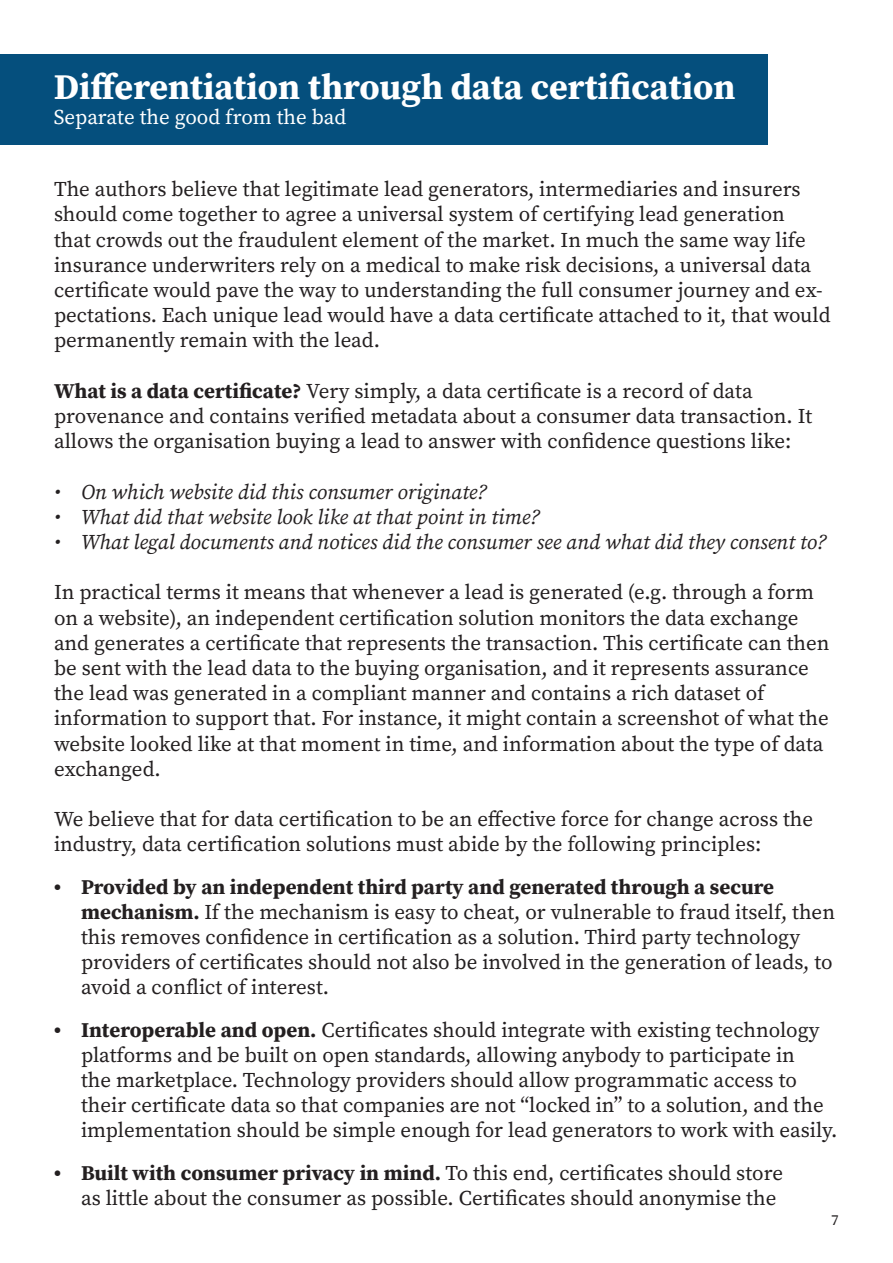
<style>
.page{position:relative;width:893px;height:1263px;background:#fff}
.page>*{position:absolute;margin:0;border:0;box-sizing:border-box;transform-origin:0 0}
.t1{font:36px "Source Serif Variable";letter-spacing:.02em;color:#fff}
.t2{font:21px/25.2px "Source Serif Variable";color:#231f20}
.t3{font:italic 21px "Source Serif Variable";color:#231f20}
.t4{font:21px "Source Serif Variable";color:#fff}
.t5{font:15px "Source Serif Variable";color:#231f20}
</style>
<div class="page">
<div style="left:0;top:54px;width:767px;height:91px;background:#054f7d"></div>
<h1 class="t1" style="left:54px;top:63px;width:683px">Differentiation through data certification</h1>
<p class="t4" style="left:54px;top:103px;width:294px">Separate the good from the bad</p>
<p class="t2" style="left:54px;top:176px;width:778px">The authors believe that legitimate lead generators, intermediaries and insurers should come together to agree a universal system of certifying lead generation<br>that crowds out the fraudulent element of the market. In much the same way life insurance underwriters rely on a medical to make risk decisions, a universal data certificate would pave the way to understanding the full consumer journey and ex&shy;pectations. Each unique lead would have a data certificate attached to it, that would permanently remain with the lead.</p>
<p class="t2" style="left:54px;top:378px;width:760px">What is a data certificate? Very simply, a data certificate is a record of data provenance and contains verified metadata about a consumer data transaction. It allows the organisation buying a lead to answer with confidence questions like:</p>
<p class="t3" style="left:54px;top:477px;width:434px">• On which website did this consumer originate?</p>
<p class="t3" style="left:54px;top:502px;width:487px">• What did that website look like at that point in time?</p>
<p class="t3" style="left:54px;top:528px;width:774px">• What legal documents and notices did the consumer see and what did they consent to?</p>
<p class="t2" style="left:54px;top:580px;width:777px">In practical terms it means that whenever a lead is generated (e.g. through a form on a website), an independent certification solution monitors the data exchange and generates a certificate that represents the transaction. This certificate can then be sent with the lead data to the buying organisation, and it represents assurance the lead was generated in a compliant manner and contains a rich dataset of information to support that. For instance, it might contain a screenshot of what the website looked like at that moment in time, and information about the type of data exchanged.</p>
<p class="t2" style="left:54px;top:806px;width:761px">We believe that for data certification to be an effective force for change across the industry, data certification solutions must abide by the following principles:</p>
<p class="t2" style="left:81px;top:874px;width:755px;text-indent:-27px">• Provided by an independent third party and generated through a secure mechanism. If the mechanism is easy to cheat, or vulnerable to fraud itself, then this removes confidence in certification as a solution. Third party technology providers of certificates should not also be involved in the generation of leads, to avoid a conflict of interest.</p>
<p class="t2" style="left:81px;top:1017px;width:758px;text-indent:-27px">• Interoperable and open. Certificates should integrate with existing technology platforms and be built on open standards, allowing anybody to participate in<br>the marketplace. Technology providers should allow programmatic access to their certificate data so that companies are not “locked in” to a solution, and the implementation should be simple enough for lead generators to work with easily.</p>
<p class="t2" style="left:81px;top:1160px;width:704px;text-indent:-27px">• Built with consumer privacy in mind. To this end, certificates should store as little about the consumer as possible. Certificates should anonymise the</p>
<p class="t5" style="left:831px;top:1209px;width:9px">7</p>
</div>
